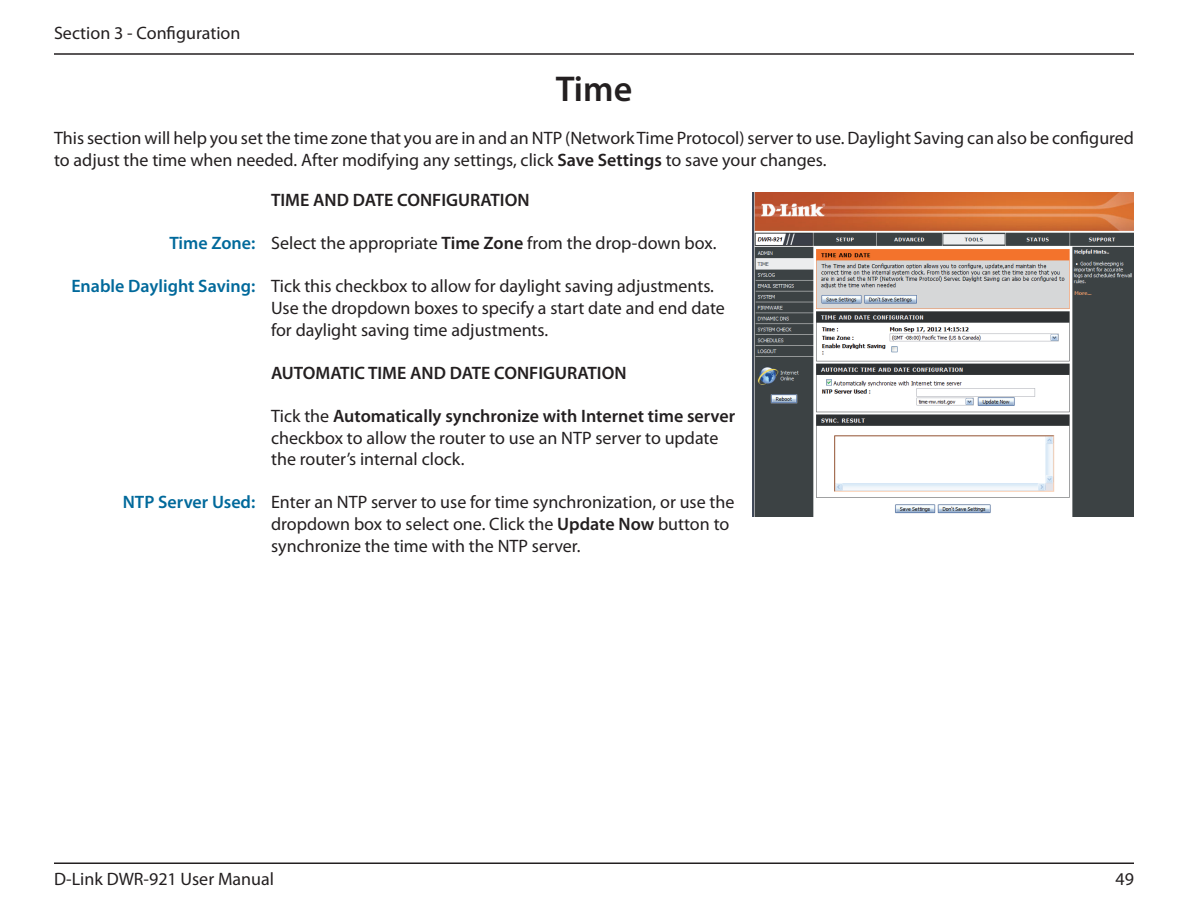
<style>
.page{position:relative;width:1188px;height:918px;background:#fff}
.page>*{position:absolute;margin:0;border:0;box-sizing:border-box;transform-origin:0 0}
.t1{font:600 36px "Myriad Pro";color:#231f20}
.t2{font:18px/21.6px "Myriad Pro";color:#231f20}
.t3{font:600 18px "Myriad Pro";color:#231f20}
.t4{font:600 18px "Myriad Pro";color:#00699b}
.s1{font-weight:600}
</style>
<div class="page">
<hr style="left:54px;top:53px;width:1080px;height:2px;background:#231f20">
<hr style="left:54px;top:862px;width:1080px;height:2px;background:#231f20">
<img style="left:753px;top:192px;width:381px;height:325px">
<p class="t2" style="left:54px;top:22px;width:188px">Section 3 - Configuration</p>
<h1 class="t1" style="left:556px;top:66px;width:78px">Time</h1>
<p class="t2" style="left:54px;top:127px;width:1082px">This section will help you set the time zone that you are in and an NTP (Network Time Protocol) server to use. Daylight Saving can also be configured to adjust the time when needed. After modifying any settings, click <span class="s1">Save Settings</span> to save your changes.</p>
<p class="t4" style="left:169px;top:232px;width:87px">Time Zone:</p>
<p class="t4" style="left:71px;top:275px;width:185px">Enable Daylight Saving:</p>
<p class="t4" style="left:123px;top:491px;width:134px">NTP Server Used:</p>
<p class="t3" style="left:271px;top:188px;width:260px">TIME AND DATE CONFIGURATION</p>
<p class="t2" style="left:271px;top:232px;width:447px">Select the appropriate <span class="s1">Time Zone</span> from the drop-down box.</p>
<p class="t2" style="left:271px;top:275px;width:455px">Tick this checkbox to allow for daylight saving adjustments.<br>Use the dropdown boxes to specify a start date and end date for daylight saving time adjustments.</p>
<p class="t3" style="left:271px;top:361px;width:357px">AUTOMATIC TIME AND DATE CONFIGURATION</p>
<p class="t2" style="left:271px;top:405px;width:466px">Tick the <span class="s1">Automatically synchronize with Internet time server </span>checkbox to allow the router to use an NTP server to update the router’s internal clock.</p>
<p class="t2" style="left:271px;top:491px;width:465px">Enter an NTP server to use for time synchronization, or use the dropdown box to select one. Click the <span class="s1">Update Now</span> button to synchronize the time with the NTP server.</p>
<p class="t2" style="left:54px;top:868px;width:222px">D-Link DWR-921 User Manual</p>
<p class="t2" style="left:1116px;top:868px;width:20px">49</p>
</div>
